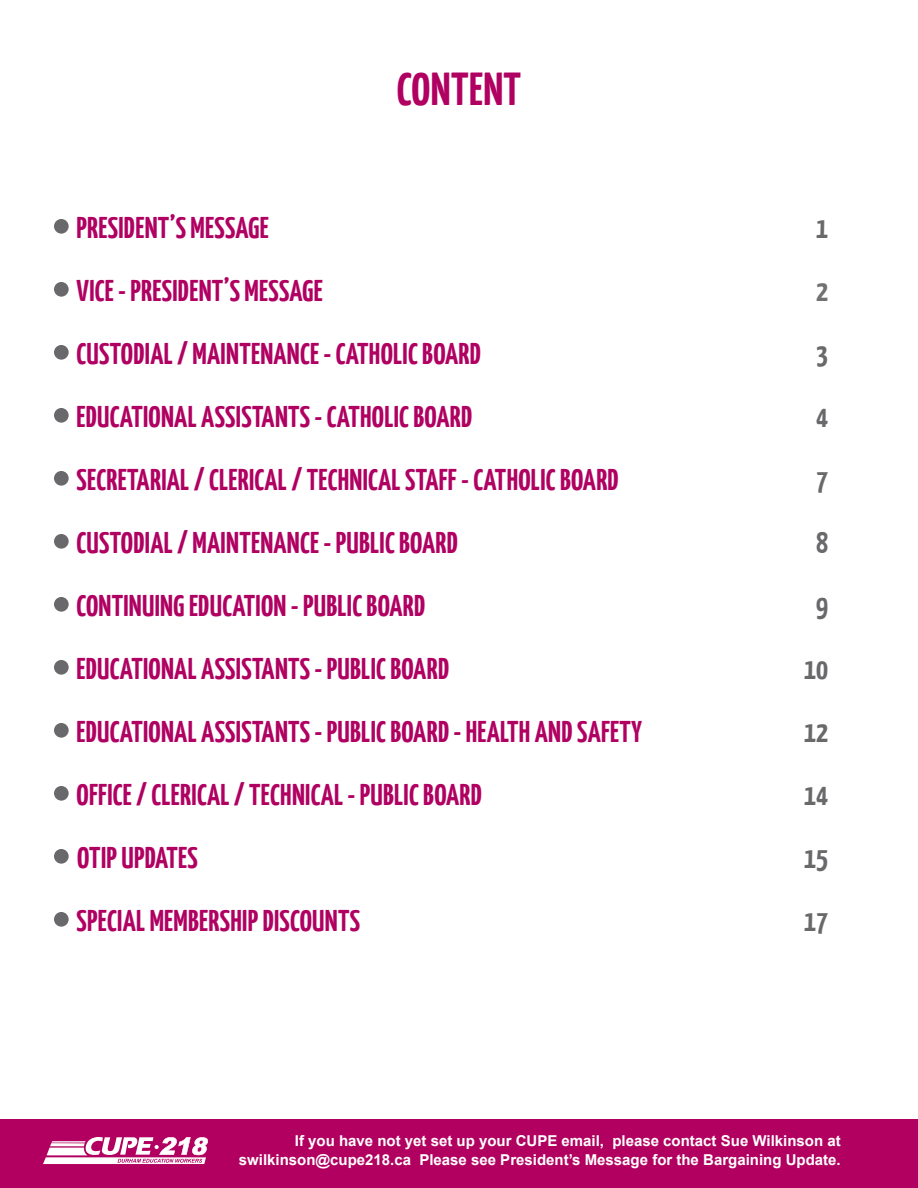
<style>
.page{position:relative;width:918px;height:1188px;background:#fff}
.page>*{position:absolute;margin:0;border:0;box-sizing:border-box;transform-origin:0 0}
.t1{font:700 46.2px "Yanone Kaffeesatz";letter-spacing:.01em;color:#b00061}
.t2{font:700 30px "Yanone Kaffeesatz";letter-spacing:.01em;color:#b00061}
.t3{font:700 30px "Yanone Kaffeesatz";color:#69696c}
.t4{font:700 30px "Yanone Kaffeesatz";color:#707171}
.t5{font:700 15px "Arial";color:#fff}
</style>
<div class="page">
<div style="left:54px;top:219px;width:15px;height:15px;background:#69696c;border-radius:50%"></div>
<div style="left:54px;top:282px;width:15px;height:15px;background:#69696c;border-radius:50%"></div>
<div style="left:54px;top:345px;width:15px;height:15px;background:#69696c;border-radius:50%"></div>
<div style="left:54px;top:408px;width:15px;height:15px;background:#69696c;border-radius:50%"></div>
<div style="left:54px;top:471px;width:15px;height:15px;background:#69696c;border-radius:50%"></div>
<div style="left:54px;top:534px;width:15px;height:15px;background:#69696c;border-radius:50%"></div>
<div style="left:54px;top:597px;width:15px;height:15px;background:#69696c;border-radius:50%"></div>
<div style="left:54px;top:660px;width:15px;height:15px;background:#69696c;border-radius:50%"></div>
<div style="left:54px;top:723px;width:15px;height:15px;background:#69696c;border-radius:50%"></div>
<div style="left:54px;top:786px;width:15px;height:15px;background:#69696c;border-radius:50%"></div>
<div style="left:54px;top:849px;width:15px;height:15px;background:#69696c;border-radius:50%"></div>
<div style="left:54px;top:912px;width:15px;height:15px;background:#69696c;border-radius:50%"></div>
<div style="left:0;top:1120px;width:918px;height:68px;background:#b10060"></div>
<svg style="left:43px;top:1137px;width:165px;height:27px"></svg>
<p class="t1" style="left:397px;top:60px;width:126px">CONTENT</p>
<p class="t2" style="left:76px;top:209px;width:194px">PRESIDENT’S MESSAGE</p>
<p class="t3" style="left:816px;top:209px;width:13px">1</p>
<p class="t2" style="left:76px;top:272px;width:248px">VICE - PRESIDENT’S MESSAGE</p>
<p class="t4" style="left:816px;top:272px;width:13px">2</p>
<p class="t2" style="left:76px;top:335px;width:406px">CUSTODIAL / MAINTENANCE - CATHOLIC BOARD</p>
<p class="t3" style="left:816px;top:335px;width:13px">3</p>
<p class="t2" style="left:76px;top:398px;width:397px">EDUCATIONAL ASSISTANTS - CATHOLIC BOARD</p>
<p class="t3" style="left:816px;top:398px;width:13px">4</p>
<p class="t2" style="left:76px;top:461px;width:544px">SECRETARIAL / CLERICAL / TECHNICAL STAFF - CATHOLIC BOARD</p>
<p class="t3" style="left:816px;top:461px;width:13px">7</p>
<p class="t2" style="left:76px;top:524px;width:383px">CUSTODIAL / MAINTENANCE - PUBLIC BOARD</p>
<p class="t3" style="left:816px;top:524px;width:13px">8</p>
<p class="t2" style="left:76px;top:587px;width:350px">CONTINUING EDUCATION - PUBLIC BOARD</p>
<p class="t3" style="left:816px;top:587px;width:13px">9</p>
<p class="t2" style="left:76px;top:650px;width:374px">EDUCATIONAL ASSISTANTS - PUBLIC BOARD</p>
<p class="t3" style="left:804px;top:650px;width:25px">10</p>
<p class="t2" style="left:76px;top:713px;width:567px">EDUCATIONAL ASSISTANTS - PUBLIC BOARD - HEALTH AND SAFETY</p>
<p class="t3" style="left:804px;top:713px;width:25px">12</p>
<p class="t2" style="left:76px;top:776px;width:407px">OFFICE / CLERICAL / TECHNICAL - PUBLIC BOARD</p>
<p class="t3" style="left:804px;top:776px;width:25px">14</p>
<p class="t2" style="left:77px;top:839px;width:122px">OTIP UPDATES</p>
<p class="t3" style="left:804px;top:839px;width:25px">15</p>
<p class="t2" style="left:76px;top:902px;width:285px">SPECIAL MEMBERSHIP DISCOUNTS</p>
<p class="t3" style="left:804px;top:902px;width:25px">17</p>
<p class="t5" style="left:295px;top:1130px;width:547px">If you have not yet set up your CUPE email, please contact Sue Wilkinson at</p>
<p class="t5" style="left:239px;top:1149px;width:603px">swilkinson@cupe218.ca Please see President’s Message for the Bargaining Update.</p>
</div>
